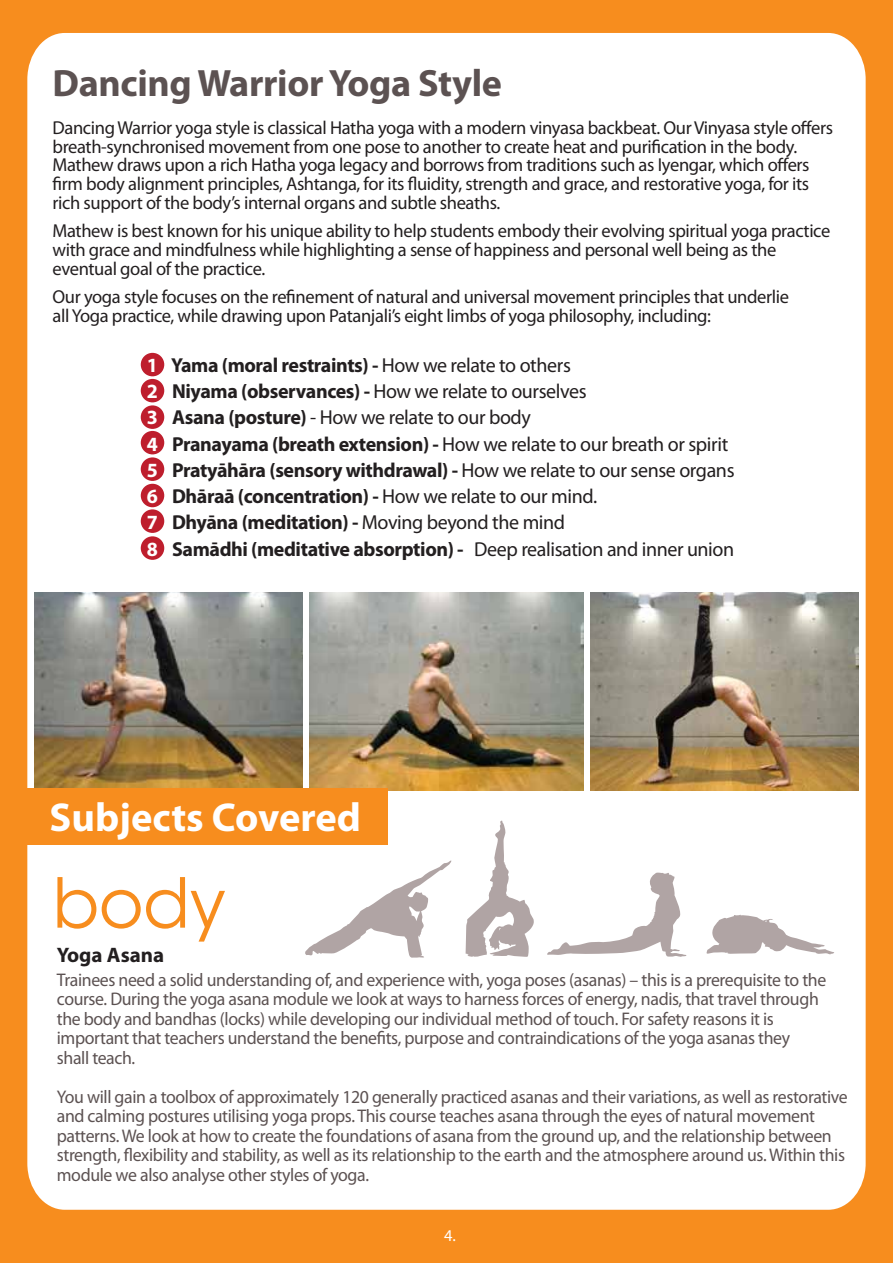
<style>
.page{position:relative;width:893px;height:1263px;background:#f78d1e}
.page>*{position:absolute;margin:0;border:0;box-sizing:border-box;transform-origin:0 0}
.t1{font:68.4px "ITC Avant Garde Std";color:#f78d1e}
.t2{font:700 40.5px "Myriad Pro";color:#fff}
.t3{font:700 38.25px "Myriad Pro";letter-spacing:-.01em;color:#5c5252}
.t4{font:700 21px "Myriad Pro";color:#231f20}
.t5{font:20.25px/26.2px "Myriad Pro";letter-spacing:-.02em;color:#231f20}
.t6{font:18.75px/18.8px "Myriad Pro";letter-spacing:-.02em;color:#231f20}
.t7{font:18.3px/19.5px "Myriad Pro";letter-spacing:-.02em;color:#5c5252}
.t8{font:16.5px "Myriad Pro";color:#fff}
.s1{font-weight:700;color:#fff}
.s2{font-weight:700}
</style>
<div class="page">
<div style="left:27px;top:33px;width:839px;height:1177px;background:#fff"></div>
<div style="left:141px;top:353px;width:23px;height:23px;background:#be1e2d;border-radius:50%"></div>
<div style="left:141px;top:379px;width:23px;height:23px;background:#be1e2d;border-radius:50%"></div>
<div style="left:141px;top:405px;width:23px;height:24px;background:#be1e2d;border-radius:50%"></div>
<div style="left:141px;top:431px;width:23px;height:23px;background:#be1e2d;border-radius:50%"></div>
<div style="left:141px;top:457px;width:23px;height:24px;background:#be1e2d;border-radius:50%"></div>
<div style="left:141px;top:484px;width:23px;height:23px;background:#be1e2d;border-radius:50%"></div>
<div style="left:141px;top:509px;width:23px;height:24px;background:#be1e2d;border-radius:50%"></div>
<div style="left:141px;top:536px;width:23px;height:24px;background:#be1e2d;border-radius:50%"></div>
<svg style="left:706px;top:915px;width:128px;height:39px"></svg>
<svg style="left:547px;top:872px;width:140px;height:85px"></svg>
<svg style="left:305px;top:860px;width:147px;height:99px"></svg>
<svg style="left:466px;top:820px;width:68px;height:137px"></svg>
<img style="left:35px;top:592px;width:267px;height:196px">
<img style="left:310px;top:592px;width:273px;height:198px">
<img style="left:591px;top:592px;width:267px;height:198px">
<div style="left:15px;top:788px;width:373px;height:57px;background:#f78d1e"></div>
<h3 class="t3" style="left:53px;top:62px;width:451px">Dancing Warrior Yoga Style</h3>
<p class="t6" style="left:53px;top:119px;width:782px">Dancing Warrior yoga style is classical Hatha yoga with a modern vinyasa backbeat. Our Vinyasa style offers breath-synchronised movement from one pose to another to create heat and purification in the body.<br>Mathew draws upon a rich Hatha yoga legacy and borrows from traditions such as Iyengar, which offers firm body alignment principles, Ashtanga, for its fluidity, strength and grace, and restorative yoga, for its rich support of the body’s internal organs and subtle sheaths.</p>
<p class="t6" style="left:53px;top:222px;width:779px">Mathew is best known for his unique ability to help students embody their evolving spiritual yoga practice with grace and mindfulness while highlighting a sense of happiness and personal well being as the eventual goal of the practice.</p>
<p class="t6" style="left:53px;top:288px;width:738px">Our yoga style focuses on the refinement of natural and universal movement principles that underlie all Yoga practice, while drawing upon Patanjali’s eight limbs of yoga philosophy, including:</p>
<p class="t5" style="left:147px;top:352px;width:589px"><span class="s1">1</span> <span class="s2">Yama (moral restraints) -</span> How we relate to others<br><span class="s1">2</span> <span class="s2">Niyama (observances) -</span> How we relate to ourselves<br><span class="s1">3</span> <span class="s2">Asana (posture)</span> - How we relate to our body<br><span class="s1">4</span> <span class="s2">Pranayama (breath extension) -</span> How we relate to our breath or spirit <span class="s1">5</span> <span class="s2">Pratyāhāra (sensory withdrawal) -</span> How we relate to our sense organs <span class="s1">6</span> <span class="s2">Dhāraā (concentration) -</span> How we relate to our mind.<br><span class="s1">7</span> <span class="s2">Dhyāna (meditation) -</span> Moving beyond the mind<br><span class="s1">8</span> <span class="s2">Samādhi (meditative absorption) -</span> Deep realisation and inner union</p>
<h2 class="t2" style="left:50px;top:794px;width:313px">Subjects Covered</h2>
<h1 class="t1" style="left:53px;top:861px;width:174px">body</h1>
<p class="t4" style="left:57px;top:943px;width:109px">Yoga Asana</p>
<p class="t7" style="left:57px;top:970px;width:771px">Trainees need a solid understanding of, and experience with, yoga poses (asanas) – this is a prerequisite to the course. During the yoga asana module we look at ways to harness forces of energy, nadis, that travel through the body and bandhas (locks) while developing our individual method of touch. For safety reasons it is important that teachers understand the benefits, purpose and contraindications of the yoga asanas they shall teach.</p>
<p class="t7" style="left:57px;top:1087px;width:792px">You will gain a toolbox of approximately 120 generally practiced asanas and their variations, as well as restorative and calming postures utilising yoga props. This course teaches asana through the eyes of natural movement patterns. We look at how to create the foundations of asana from the ground up, and the relationship between strength, flexibility and stability, as well as its relationship to the earth and the atmosphere around us. Within this module we also analyse other styles of yoga.</p>
<p class="t8" style="left:444px;top:1227px;width:13px">4.</p>
</div>
